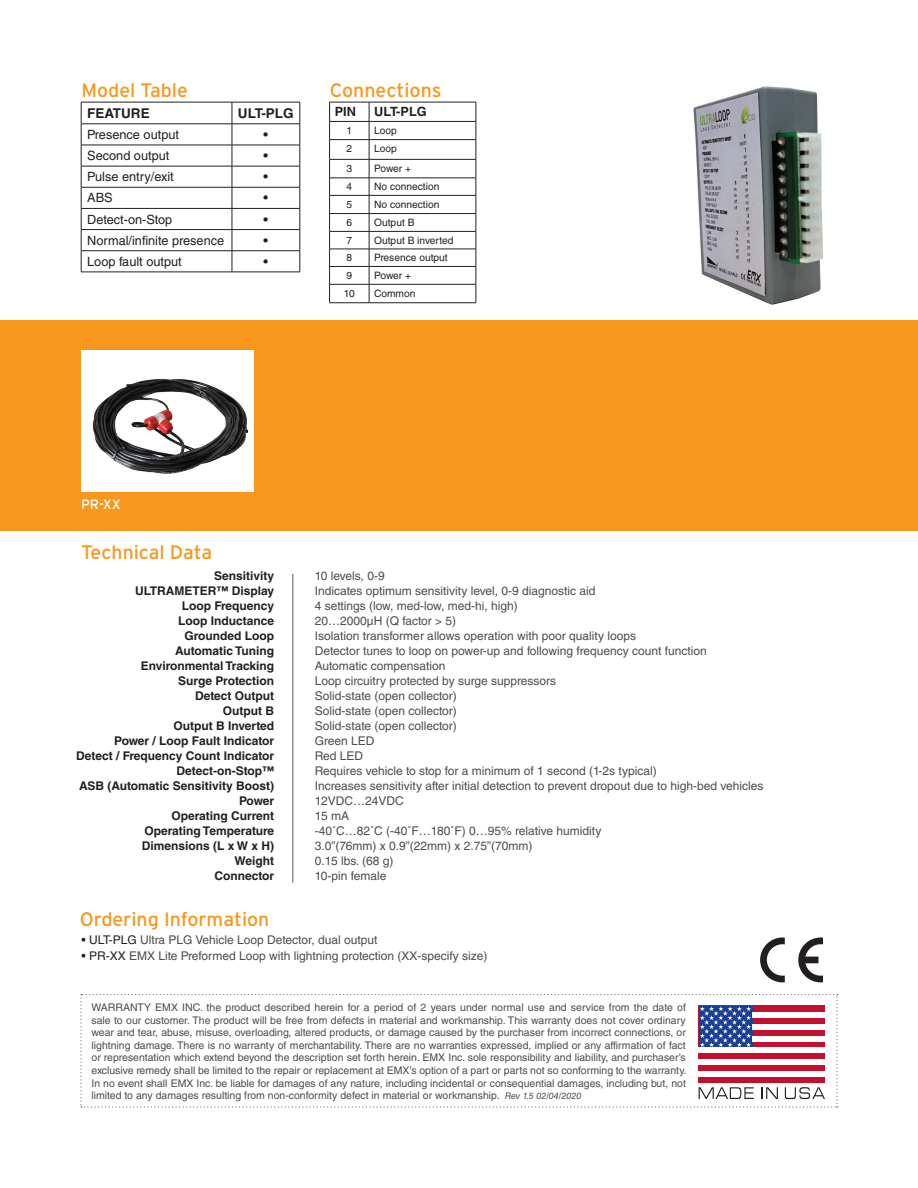
<style>
.page{position:relative;width:918px;height:1188px;background:#fff}
.page>*{position:absolute;margin:0;border:0;box-sizing:border-box;transform-origin:0 0}
.t1{font:19.5px "Interstate";color:#f7971d}
.t2{font:700 13.5px "Helvetica LT Std";color:#231f20}
.t3{font:13.5px "Interstate";color:#fff}
.t4{font:12.75px "Helvetica LT Std";color:#231f20}
.t5{font:700 12.75px "Helvetica LT Std";color:#231f20}
.t6{font:12px/15px "Helvetica LT Std";color:#4b4c4d}
.t7{font:700 12px/15px "Helvetica LT Std";color:#231f20;text-align:right}
.t8{font:10.5px/12.6px "Helvetica LT Std";color:#4b4c4d;text-align:justify}
.t9{font:10.2px "Helvetica LT Std";color:#231f20}
.s1{color:#231f20}
.s2{font-style:italic;font-size:9px}
</style>
<div class="page">
<div style="left:0;top:320px;width:918px;height:211px;background:#f7971d"></div>
<hr style="left:81px;top:102px;width:151px;height:1px;background:#231f20">
<hr style="left:232px;top:102px;width:68px;height:1px;background:#231f20">
<hr style="left:81px;top:124px;width:151px;height:1px;background:#231f20">
<hr style="left:232px;top:124px;width:68px;height:1px;background:#231f20">
<hr style="left:81px;top:145px;width:151px;height:1px;background:#231f20">
<hr style="left:232px;top:145px;width:68px;height:1px;background:#231f20">
<hr style="left:81px;top:166px;width:151px;height:1px;background:#231f20">
<hr style="left:232px;top:166px;width:68px;height:1px;background:#231f20">
<hr style="left:81px;top:187px;width:151px;height:1px;background:#231f20">
<hr style="left:232px;top:187px;width:68px;height:1px;background:#231f20">
<hr style="left:81px;top:208px;width:151px;height:1px;background:#231f20">
<hr style="left:232px;top:208px;width:68px;height:1px;background:#231f20">
<hr style="left:81px;top:229px;width:151px;height:1px;background:#231f20">
<hr style="left:232px;top:229px;width:68px;height:1px;background:#231f20">
<hr style="left:81px;top:250px;width:151px;height:1px;background:#231f20">
<svg style="left:81px;top:102px;width:1px;height:170px"></svg>
<hr style="left:232px;top:250px;width:68px;height:1px;background:#231f20">
<svg style="left:232px;top:102px;width:1px;height:170px"></svg>
<svg style="left:300px;top:102px;width:1px;height:170px"></svg>
<hr style="left:81px;top:272px;width:151px;height:1px;background:#231f20">
<hr style="left:232px;top:272px;width:68px;height:1px;background:#231f20">
<hr style="left:329px;top:102px;width:40px;height:1px;background:#231f20">
<hr style="left:369px;top:102px;width:107px;height:1px;background:#231f20">
<hr style="left:329px;top:121px;width:40px;height:1px;background:#231f20">
<hr style="left:369px;top:121px;width:107px;height:1px;background:#231f20">
<hr style="left:329px;top:139px;width:40px;height:1px;background:#231f20">
<hr style="left:369px;top:139px;width:107px;height:1px;background:#231f20">
<hr style="left:329px;top:159px;width:40px;height:1px;background:#231f20">
<hr style="left:369px;top:159px;width:107px;height:1px;background:#231f20">
<hr style="left:329px;top:178px;width:40px;height:1px;background:#231f20">
<hr style="left:369px;top:178px;width:107px;height:1px;background:#231f20">
<hr style="left:329px;top:195px;width:40px;height:1px;background:#231f20">
<hr style="left:369px;top:195px;width:107px;height:1px;background:#231f20">
<hr style="left:329px;top:213px;width:40px;height:1px;background:#231f20">
<hr style="left:369px;top:213px;width:107px;height:1px;background:#231f20">
<hr style="left:329px;top:231px;width:40px;height:1px;background:#231f20">
<hr style="left:369px;top:231px;width:107px;height:1px;background:#231f20">
<hr style="left:329px;top:249px;width:40px;height:1px;background:#231f20">
<hr style="left:369px;top:249px;width:107px;height:1px;background:#231f20">
<hr style="left:329px;top:266px;width:40px;height:1px;background:#231f20">
<hr style="left:369px;top:266px;width:107px;height:1px;background:#231f20">
<hr style="left:329px;top:284px;width:40px;height:1px;background:#231f20">
<svg style="left:329px;top:102px;width:1px;height:200px"></svg>
<hr style="left:369px;top:284px;width:107px;height:1px;background:#231f20">
<svg style="left:369px;top:102px;width:1px;height:200px"></svg>
<svg style="left:476px;top:102px;width:1px;height:201px"></svg>
<hr style="left:329px;top:302px;width:40px;height:1px;background:#231f20">
<hr style="left:369px;top:302px;width:107px;height:1px;background:#231f20">
<svg style="left:80px;top:994px;width:758px;height:114px"></svg>
<svg style="left:760px;top:937px;width:25px;height:45px"></svg>
<svg style="left:798px;top:937px;width:25px;height:45px"></svg>
<img style="left:81px;top:350px;width:173px;height:141px">
<hr style="left:293px;top:574px;width:1px;height:309px;background:#5f5f62">
<img style="left:693px;top:86px;width:131px;height:219px">
<h1 class="t1" style="left:81px;top:79px;width:108px">Model Table</h1>
<p class="t2" style="left:87px;top:105px;width:64px">FEATURE</p>
<p class="t2" style="left:238px;top:105px;width:57px">ULT-PLG</p>
<p class="t4" style="left:87px;top:127px;width:93px">Presence output</p>
<p class="t5" style="left:264px;top:127px;width:6px">•</p>
<p class="t4" style="left:87px;top:148px;width:84px">Second output</p>
<p class="t5" style="left:264px;top:148px;width:6px">•</p>
<p class="t4" style="left:87px;top:169px;width:88px">Pulse entry/exit</p>
<p class="t5" style="left:264px;top:169px;width:6px">•</p>
<p class="t4" style="left:87px;top:191px;width:27px">ABS</p>
<p class="t5" style="left:264px;top:190px;width:6px">•</p>
<p class="t4" style="left:87px;top:212px;width:87px">Detect-on-Stop</p>
<p class="t5" style="left:264px;top:211px;width:6px">•</p>
<p class="t4" style="left:87px;top:233px;width:139px">Normal/infinite presence</p>
<p class="t5" style="left:264px;top:232px;width:6px">•</p>
<p class="t4" style="left:87px;top:254px;width:96px">Loop fault output</p>
<p class="t5" style="left:264px;top:254px;width:6px">•</p>
<h1 class="t1" style="left:330px;top:79px;width:113px">Connections</h1>
<p class="t5" style="left:335px;top:104px;width:23px">PIN</p>
<p class="t5" style="left:374px;top:104px;width:54px">ULT-PLG</p>
<p class="t9" style="left:347px;top:124px;width:7px">1</p>
<p class="t9" style="left:374px;top:124px;width:24px">Loop</p>
<p class="t9" style="left:347px;top:143px;width:7px">2</p>
<p class="t9" style="left:374px;top:143px;width:24px">Loop</p>
<p class="t9" style="left:347px;top:162px;width:7px">3</p>
<p class="t9" style="left:374px;top:162px;width:38px">Power +</p>
<p class="t9" style="left:347px;top:181px;width:7px">4</p>
<p class="t9" style="left:374px;top:181px;width:67px">No connection</p>
<p class="t9" style="left:347px;top:198px;width:7px">5</p>
<p class="t9" style="left:374px;top:198px;width:67px">No connection</p>
<p class="t9" style="left:347px;top:216px;width:7px">6</p>
<p class="t9" style="left:374px;top:216px;width:42px">Output B</p>
<p class="t9" style="left:347px;top:234px;width:7px">7</p>
<p class="t9" style="left:374px;top:234px;width:81px">Output B inverted</p>
<p class="t9" style="left:347px;top:252px;width:7px">8</p>
<p class="t9" style="left:374px;top:252px;width:75px">Presence output</p>
<p class="t9" style="left:347px;top:269px;width:7px">9</p>
<p class="t9" style="left:374px;top:269px;width:38px">Power +</p>
<p class="t9" style="left:344px;top:287px;width:12px">10</p>
<p class="t9" style="left:374px;top:287px;width:43px">Common</p>
<p class="t3" style="left:81px;top:496px;width:41px">PR-XX</p>
<h1 class="t1" style="left:81px;top:541px;width:133px">Technical Data</h1>
<p class="t7" style="left:76px;top:568px;width:199px">Sensitivity<br>ULTRAMETER™ Display<br>Loop Frequency<br>Loop Inductance<br>Grounded Loop<br>Automatic Tuning<br>Environmental Tracking<br>Surge Protection<br>Detect Output<br>Output B<br>Output B Inverted<br>Power / Loop Fault Indicator<br>Detect / Frequency Count Indicator<br>Detect-on-Stop™<br>ASB (Automatic Sensitivity Boost)<br>Power<br>Operating Current<br>Operating Temperature<br>Dimensions (L x W x H)<br>Weight<br>Connector</p>
<p class="t6" style="left:315px;top:568px;width:450px">10 levels, 0-9<br>Indicates optimum sensitivity level, 0-9 diagnostic aid<br>4 settings (low, med-low, med-hi, high)<br>20…2000µH (Q factor &gt; 5)<br>Isolation transformer allows operation with poor quality loops<br>Detector tunes to loop on power-up and following frequency count function<br>Automatic compensation<br>Loop circuitry protected by surge suppressors<br>Solid-state (open collector)<br>Solid-state (open collector)<br>Solid-state (open collector)<br>Green LED<br>Red LED<br>Requires vehicle to stop for a minimum of 1 second (1-2s typical)<br>Increases sensitivity after initial detection to prevent dropout due to high-bed vehicles 12VDC…24VDC<br>15 mA<br>-40˚C…82˚C (-40˚F…180˚F) 0…95% relative humidity<br>3.0”(76mm) x 0.9”(22mm) x 2.75”(70mm)<br>0.15 lbs. (68 g)<br>10-pin female</p>
<h1 class="t1" style="left:80px;top:909px;width:191px">Ordering Information</h1>
<p class="t6" style="left:82px;top:932px;width:297px"><span class="s1">• ULT-PLG</span> Ultra PLG Vehicle Loop Detector, dual output</p>
<p class="t6" style="left:82px;top:949px;width:407px"><span class="s1">• PR-XX</span> EMX Lite Preformed Loop with lightning protection (XX-specify size)</p>
<p class="t8" style="left:92px;top:1001px;width:597px">WARRANTY EMX INC. the product described herein for a period of 2 years under normal use and service from the date of sale to our customer. The product will be free from defects in material and workmanship. This warranty does not cover ordinary wear and tear, abuse, misuse, overloading, altered products, or damage caused by the purchaser from incorrect connections, or lightning damage. There is no warranty of merchantability. There are no warranties expressed, implied or any affirmation of fact or representation which extend beyond the description set forth herein. EMX Inc. sole responsibility and liability, and purchaser’s exclusive remedy shall be limited to the repair or replacement at EMX’s option of a part or parts not so conforming to the warranty.<br>In no event shall EMX Inc. be liable for damages of any nature, including incidental or consequential damages, including but, not limited to any damages resulting from non-conformity defect in material or workmanship. <span class="s2">Rev 1.5 02/04/2020</span></p>
</div>
